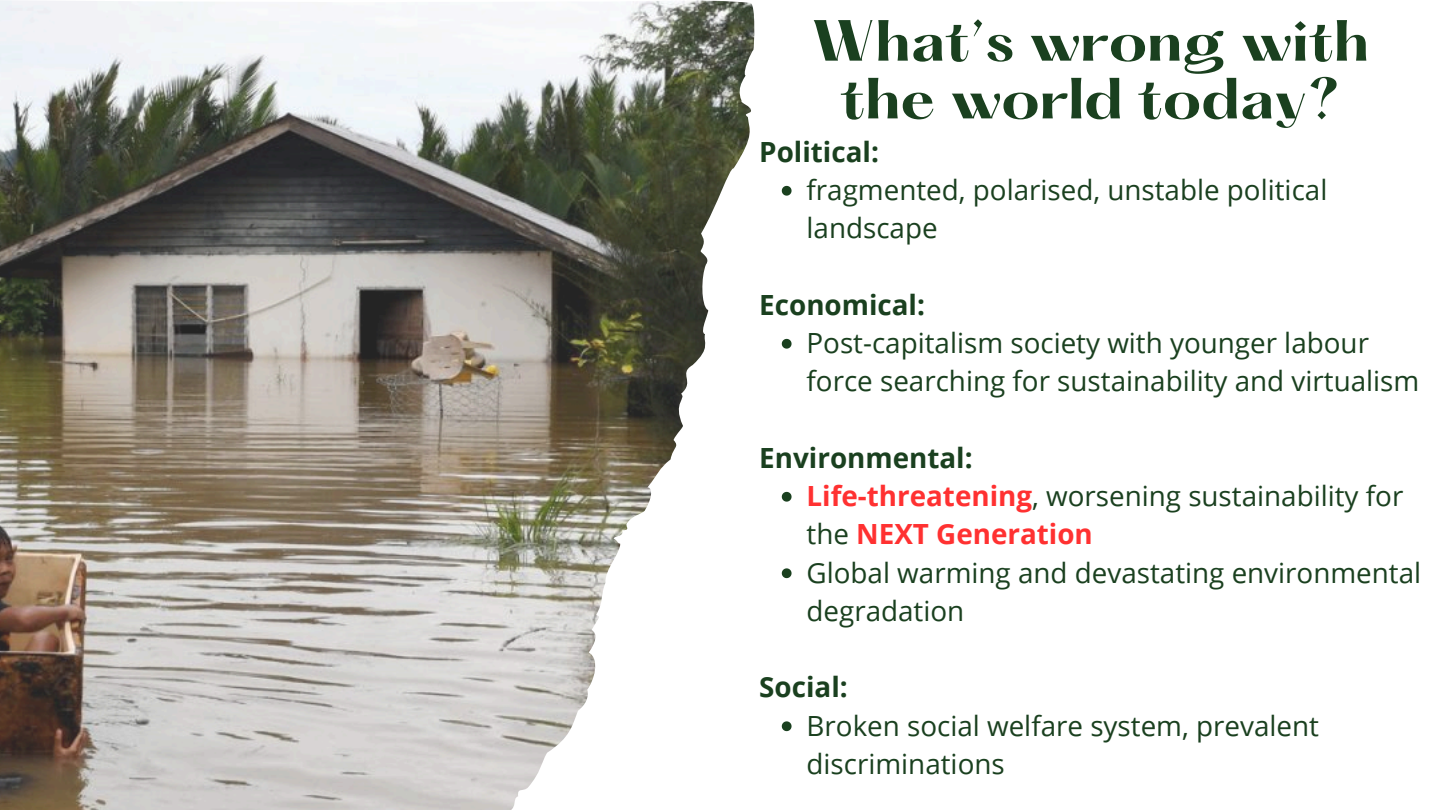
<style>
.page{position:relative;width:1440px;height:810px;background:#fff}
.page>*{position:absolute;margin:0;border:0;box-sizing:border-box;transform-origin:0 0}
.t1{font:700 50.7px/57.8px "Hatton";color:#1a401f;text-align:center}
.t2{font:27.8px/38.2px "Open Sans";color:#1a401f}
.t3{font:700 27.8px/38.2px "Open Sans";color:#ff3131}
.t4{font:700 27.8px "Open Sans";color:#1a401f}
.s1{font-weight:400;color:#1a401f}
</style>
<div class="page">
<img style="left:0;top:0;width:754px;height:810px">
<svg style="left:782px;top:186px;width:10px;height:10px"></svg>
<svg style="left:782px;top:339px;width:10px;height:10px"></svg>
<svg style="left:782px;top:492px;width:10px;height:10px"></svg>
<svg style="left:782px;top:568px;width:10px;height:10px"></svg>
<svg style="left:782px;top:721px;width:10px;height:10px"></svg>
<p class="t1" style="left:811px;top:18px;width:560px">What’s wrong with the world today?</p>
<h1 class="t4" style="left:759px;top:132px;width:121px">Political:</h1>
<h2 class="t2" style="left:807px;top:170px;width:522px">fragmented, polarised, unstable political landscape</h2>
<p class="t4" style="left:759px;top:285px;width:167px">Economical:</p>
<h2 class="t2" style="left:807px;top:323px;width:614px">Post-capitalism society with younger labour force searching for sustainability and virtualism</h2>
<p class="t4" style="left:759px;top:438px;width:215px">Environmental:</p>
<h2 class="t3" style="left:807px;top:476px;width:598px">Life-threatening<span class="s1">, worsening sustainability for the</span> NEXT Generation</h2>
<p class="t2" style="left:807px;top:553px;width:616px">Global warming and devastating environmental degradation</p>
<p class="t4" style="left:759px;top:668px;width:90px">Social:</p>
<h2 class="t2" style="left:807px;top:706px;width:514px">Broken social welfare system, prevalent discriminations</h2>
</div>
